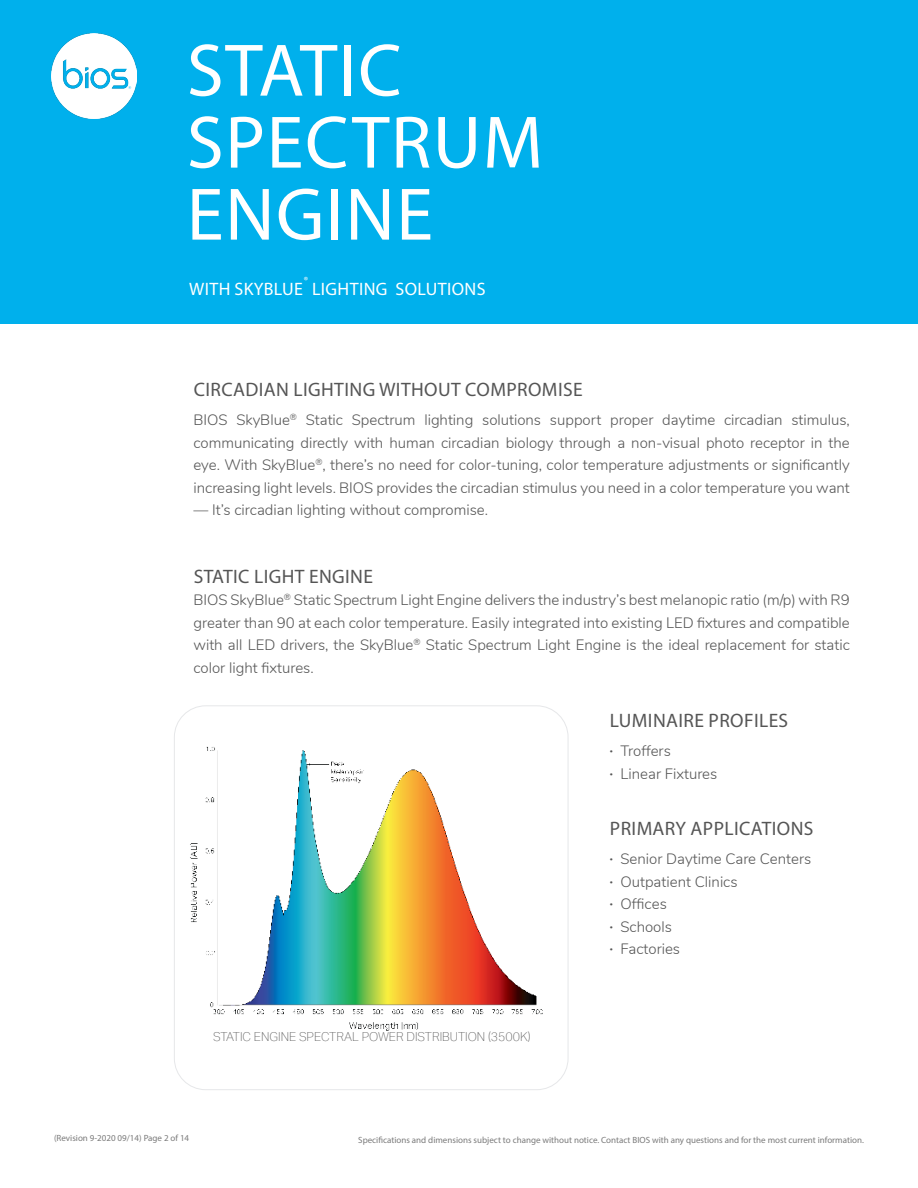
<style>
.page{position:relative;width:918px;height:1188px;background:#fff}
.page>*{position:absolute;margin:0;border:0;box-sizing:border-box;transform-origin:0 0}
.t1{font:75px/72px "Myriad Pro";letter-spacing:.02em;color:#fff}
.Body_Heads{font:19.5px "Myriad Pro";letter-spacing:.02em;color:#555}
.Body{font:19.5px "Myriad Pro";letter-spacing:.02em;color:#555}
.t2{font:18px "Myriad Pro";letter-spacing:.02em;color:#fff}
.Body-2{font:300 15px/22.5px "Nunito";color:#555;text-align:justify}
.Body_Heads-2{font:100 12.3px "Aktiv Grotesk";color:#555}
.t3{font:10.5px "Myriad Pro";color:#fff}
.t4{font:9px "Myriad Pro";color:#7a7a7a}
</style>
<div class="page">
<img style="left:190px;top:746px;width:353px;height:285px">
<div style="left:0;top:0;width:918px;height:324px;background:#00b0ec"></div>
<img style="left:51px;top:33px;width:85px;height:86px">
<p class="t1" style="left:187px;top:33px;width:358px">STATIC<br>SPECTRUM<br>ENGINE</p>
<p class="t3" style="left:304px;top:274px;width:6px">®</p>
<p class="t2" style="left:189px;top:277px;width:115px">WITH SKYBLUE</p>
<p class="t2" style="left:312px;top:277px;width:175px">LIGHTING SOLUTIONS</p>
<p class="Body_Heads" style="left:194px;top:378px;width:391px">CIRCADIAN LIGHTING WITHOUT COMPROMISE</p>
<p class="Body-2" style="left:194px;top:408px;width:658px">BIOS SkyBlue<sup>®</sup> Static Spectrum lighting solutions support proper daytime circadian stimulus, communicating directly with human circadian biology through a non-visual photo receptor in the eye. With SkyBlue<sup>®</sup>, there’s no need for color-tuning, color temperature adjustments or significantly increasing light levels. BIOS provides the circadian stimulus you need in a color temperature you want</p>
<p class="Body-2" style="left:194px;top:498px;width:296px">— It’s circadian lighting without compromise.</p>
<p class="Body" style="left:194px;top:564px;width:181px">STATIC LIGHT ENGINE</p>
<p class="Body-2" style="left:194px;top:588px;width:658px">BIOS SkyBlue<sup>®</sup> Static Spectrum Light Engine delivers the industry’s best melanopic ratio (m/p) with R9 greater than 90 at each color temperature. Easily integrated into existing LED fixtures and compatible with all LED drivers, the SkyBlue<sup>®</sup> Static Spectrum Light Engine is the ideal replacement for static color light fixtures.</p>
<p class="Body_Heads" style="left:610px;top:708px;width:180px">LUMINAIRE PROFILES</p>
<p class="Body-2" style="left:610px;top:739px;width:63px"><sup>•</sup> Troffers</p>
<p class="Body-2" style="left:610px;top:761px;width:109px"><sup>•</sup> Linear Fixtures</p>
<p class="Body_Heads-2" style="left:213px;top:1030px;width:319px">STATIC ENGINE SPECTRAL POWER DISTRIBUTION (3500K)</p>
<p class="Body_Heads" style="left:610px;top:816px;width:205px">PRIMARY APPLICATIONS</p>
<p class="Body-2" style="left:610px;top:847px;width:203px"><sup>•</sup> Senior Daytime Care Centers</p>
<p class="Body-2" style="left:610px;top:869px;width:129px"><sup>•</sup> Outpatient Clinics</p>
<p class="Body-2" style="left:610px;top:892px;width:59px"><sup>•</sup> Offices</p>
<p class="Body-2" style="left:610px;top:914px;width:64px"><sup>•</sup> Schools</p>
<p class="Body-2" style="left:610px;top:937px;width:72px"><sup>•</sup> Factories</p>
<p class="t4" style="left:54px;top:1132px;width:137px">(Revision 9-2020 09/14) Page 2 of 14</p>
<p class="t4" style="left:358px;top:1135px;width:507px">Specifications and dimensions subject to change without notice. Contact BIOS with any questions and for the most current information.</p>
</div>
